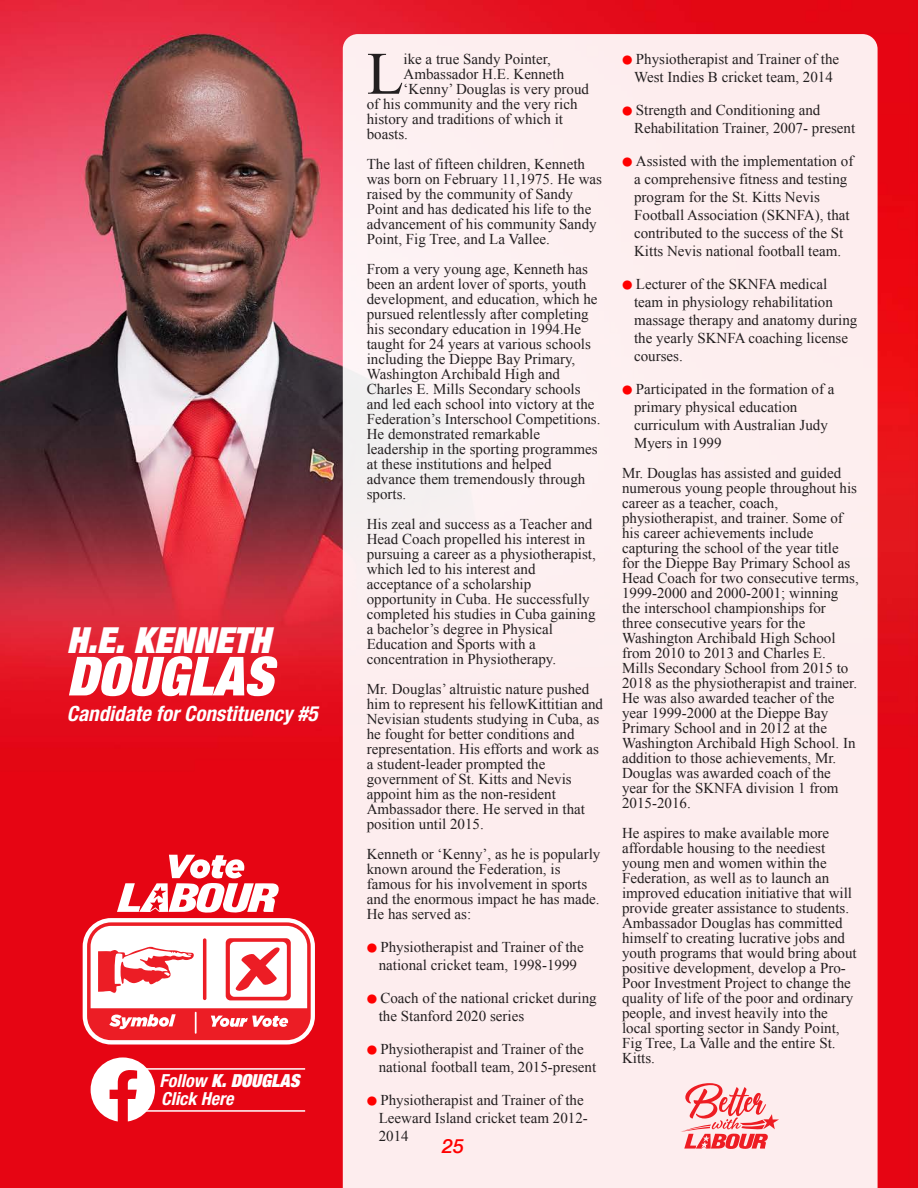
<style>
.page{position:relative;width:918px;height:1188px;background:#fff}
.page>*{position:absolute;margin:0;border:0;box-sizing:border-box;transform-origin:0 0}
.t1{font:60.3px "Times New Roman";color:#231f20}
.t2{font:italic 900 expanded 54px "Helvetica Neue";color:#fff}
.t3{font:italic 900 expanded 36px "Helvetica Neue";color:#fff}
.t4{font:italic 700 condensed 21px "Helvetica Neue";color:#fff}
.t5{font:italic 500 19.5px "Helvetica Neue";color:#f00}
.t6{font:italic 900 expanded 18px "Helvetica Neue";color:#fff}
.t7{font:italic 700 condensed 18px "Helvetica Neue";color:#fff}
.t8{font:15px/15px "Times New Roman";color:#231f20}
.s1{font-weight:700;font-stretch:condensed}
.s2{font-family:"Hiragino Sans W4";font-size:10.5px;color:#f00}
</style>
<div class="page">
<img style="left:0;top:0;width:918px;height:1188px">
<div style="left:343px;top:34px;width:535px;height:1154px;background:#fdedee"></div>
<svg style="left:83px;top:855px;width:232px;height:190px"></svg>
<hr style="left:195px;top:1012px;width:2px;height:22px;background:#fff">
<svg style="left:680px;top:1083px;width:99px;height:66px;background:#f8aaac"></svg>
<hr style="left:144px;top:1068px;width:161px;height:2px;background:#fff">
<hr style="left:144px;top:1110px;width:161px;height:2px;background:#fff">
<svg style="left:91px;top:1057px;width:64px;height:64px"></svg>
<p class="t3" style="left:67px;top:627px;width:212px">H.E. KENNETH</p>
<p class="t2" style="left:67px;top:657px;width:218px">DOUGLAS</p>
<p class="t4" style="left:67px;top:706px;width:256px">Candidate forConstituency #5</p>
<p class="t6" style="left:159px;top:1074px;width:145px"><span class="s1">Follow</span> K. DOUGLAS</p>
<p class="t7" style="left:161px;top:1093px;width:78px">Click Here</p>
<p class="t1" style="left:367px;top:40px;width:38px">L</p>
<p class="t8" style="left:404px;top:51px;width:149px">ike a true Sandy Pointer,</p>
<p class="t8" style="left:404px;top:66px;width:162px">Ambassador H.E. Kenneth</p>
<p class="t8" style="left:404px;top:81px;width:187px">‘Kenny’ Douglas is very proud</p>
<p class="t8" style="left:367px;top:96px;width:212px">of his community and the very rich</p>
<p class="t8" style="left:367px;top:111px;width:198px">history and traditions of which it</p>
<p class="t8" style="left:367px;top:126px;width:43px">boasts.</p>
<p class="t8" style="left:367px;top:156px;width:237px">The last of fifteen children, Kenneth was born on February 11,1975. He was raised by the community of Sandy Point and has dedicated his life to the advancement of his community Sandy Point, Fig Tree, and La Vallee.</p>
<p class="t8" style="left:367px;top:261px;width:235px">From a very young age, Kenneth has been an ardent lover of sports, youth development, and education, which he pursued relentlessly after completing his secondary education in 1994.He taught for 24 years at various schools including the Dieppe Bay Primary, Washington Archibald High and Charles E. Mills Secondary schools and led each school into victory at the Federation’s Interschool Competitions.<br>He demonstrated remarkable leadership in the sporting programmes at these institutions and helped advance them tremendously through sports.</p>
<p class="t8" style="left:367px;top:516px;width:231px">His zeal and success as a Teacher and Head Coach propelled his interest in pursuing a career as a physiotherapist, which led to his interest and acceptance of a scholarship opportunity in Cuba. He successfully completed his studies in Cuba gaining a bachelor’s degree in Physical Education and Sports with a concentration in Physiotherapy.</p>
<p class="t8" style="left:367px;top:681px;width:238px">Mr. Douglas’ altruistic nature pushed him to represent his fellowKittitian and Nevisian students studying in Cuba, as he fought for better conditions and representation. His efforts and work as a student-leader prompted the government of St. Kitts and Nevis appoint him as the non-resident Ambassador there. He served in that position until 2015.</p>
<p class="t8" style="left:367px;top:846px;width:235px">Kenneth or ‘Kenny’, as he is popularly known around the Federation, is famous for his involvement in sports and the enormous impact he has made.<br>He has served as:</p>
<p class="t8" style="left:367px;top:938px;width:219px;line-height:18px;text-align:center"><span class="s2">●</span> Physiotherapist and Trainer of the national cricket team, 1998-1999</p>
<p class="t8" style="left:379px;top:989px;width:219px;line-height:18px;text-indent:-12px"><span class="s2">●</span> Coach of the national cricket during the Stanford 2020 series</p>
<p class="t8" style="left:379px;top:1040px;width:219px;line-height:18px;text-indent:-12px"><span class="s2">●</span> Physiotherapist and Trainer of the national football team, 2015-present</p>
<p class="t8" style="left:379px;top:1091px;width:211px;line-height:18px;text-indent:-12px"><span class="s2">●</span> Physiotherapist and Trainer of the<br>Leeward Island cricket team 2012-<br>2014</p>
<p class="t5" style="left:442px;top:1134px;width:23px">25</p>
<p class="t8" style="left:622px;top:50px;width:219px;line-height:18px;text-align:center"><span class="s2">●</span> Physiotherapist and Trainer of the<br>West Indies B cricket team, 2014</p>
<p class="t8" style="left:634px;top:101px;width:223px;line-height:18px;text-indent:-12px"><span class="s2">●</span> Strength and Conditioning and<br>Rehabilitation Trainer, 2007- present</p>
<p class="t8" style="left:634px;top:152px;width:221px;line-height:18px;text-indent:-12px"><span class="s2">●</span> Assisted with the implementation of a comprehensive fitness and testing program for the St. Kitts Nevis Football Association (SKNFA), that contributed to the success of the St Kitts Nevis national football team.</p>
<p class="t8" style="left:634px;top:275px;width:225px;line-height:18px;text-indent:-12px"><span class="s2">●</span> Lecturer of the SKNFA medical team in physiology rehabilitation massage therapy and anatomy during the yearly SKNFA coaching license courses.</p>
<p class="t8" style="left:634px;top:380px;width:202px;line-height:18px;text-indent:-12px"><span class="s2">●</span> Participated in the formation of a primary physical education curriculum with Australian Judy<br>Myers in 1999</p>
<p class="t8" style="left:622px;top:465px;width:238px">Mr. Douglas has assisted and guided numerous young people throughout his career as a teacher, coach, physiotherapist, and trainer. Some of his career achievements include capturing the school of the year title for the Dieppe Bay Primary School as Head Coach for two consecutive terms, 1999-2000 and 2000-2001; winning the interschool championships for three consecutive years for the Washington Archibald High School from 2010 to 2013 and Charles E.<br>Mills Secondary School from 2015 to 2018 as the physiotherapist and trainer.<br>He was also awarded teacher of the year 1999-2000 at the Dieppe Bay Primary School and in 2012 at the Washington Archibald High School. In addition to those achievements, Mr.<br>Douglas was awarded coach of the year for the SKNFA division 1 from 2015-2016.</p>
<p class="t8" style="left:622px;top:825px;width:236px">He aspires to make available more affordable housing to the neediest young men and women within the Federation, as well as to launch an improved education initiative that will provide greater assistance to students.<br>Ambassador Douglas has committed himself to creating lucrative jobs and youth programs that would bring about positive development, develop a Pro-Poor Investment Project to change the quality of life of the poor and ordinary people, and invest heavily into the local sporting sector in Sandy Point, Fig Tree, La Valle and the entire St.<br>Kitts.</p>
</div>
